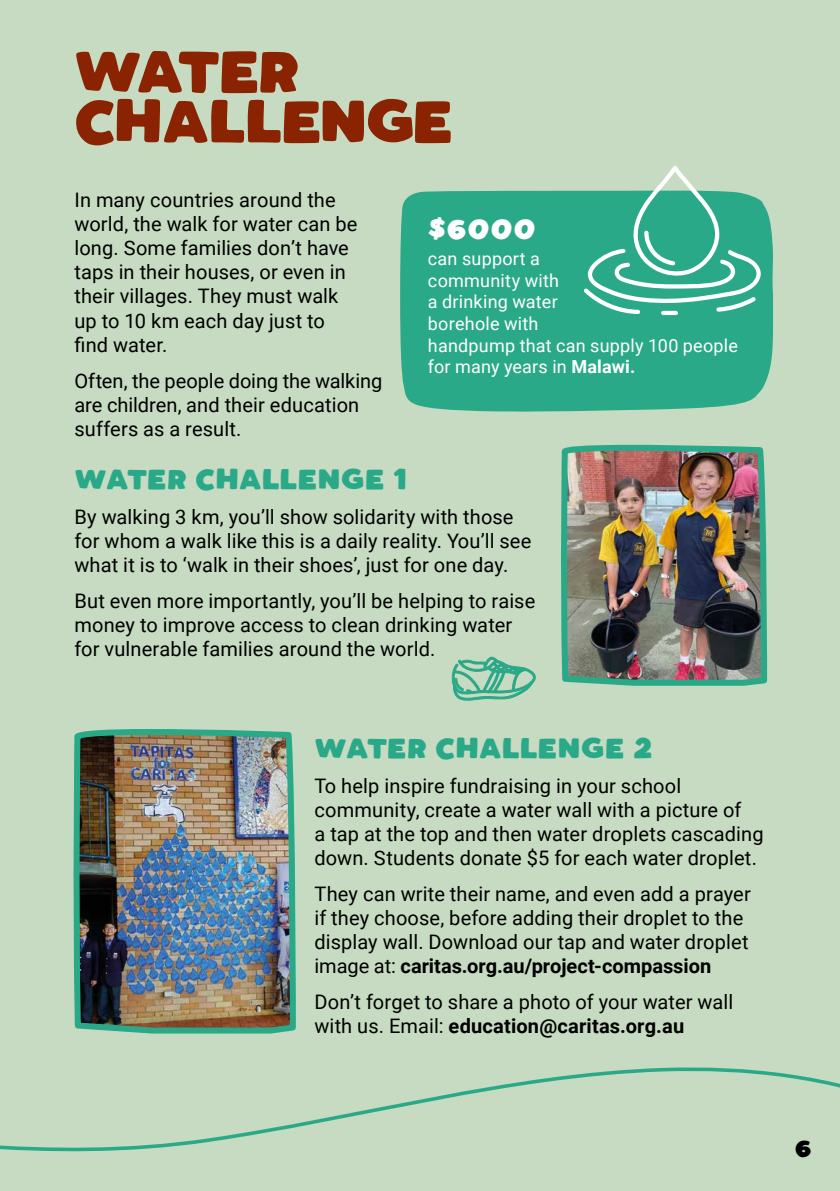
<style>
.page{position:relative;width:840px;height:1191px;background:#fff}
.page>*{position:absolute;margin:0;border:0;box-sizing:border-box;transform-origin:0 0}
.t1{font:80px "Watermelon ILTD";letter-spacing:-.02em;color:#892301}
.t2{font:38px "Watermelon ILTD";color:#2aa988}
.t3{font:38px "Watermelon ILTD";color:#fff}
.t4{font:32px "Watermelon ILTD";color:#000}
.t5{font:20px/24px "Roboto";letter-spacing:.005em;color:#000}
.t6{font:18px/21.6px "Roboto";letter-spacing:.01em;color:#fff}
.s1{font-weight:700}
</style>
<div class="page">
<div style="left:0;top:0;width:839px;height:1191px;background:#c6dbc1"></div>
<div style="left:400px;top:191px;width:372px;height:221px;background:#2aa988"></div>
<svg style="left:0;top:1067px;width:839px;height:85px"></svg>
<svg style="left:579px;top:166px;width:181px;height:151px"></svg>
<img style="left:561px;top:444px;width:207px;height:242px">
<img style="left:73px;top:729px;width:223px;height:305px">
<svg style="left:451px;top:656px;width:85px;height:45px"></svg>
<h1 class="t1" style="left:74px;top:42px;width:227px">WATER</h1>
<h1 class="t1" style="left:74px;top:92px;width:380px">CHALLENGE</h1>
<p class="t5" style="left:74px;top:188px;width:284px">In many countries around the world, the walk for water can be long. Some families don’t have taps in their houses, or even in their villages. They must walk up to 10 km each day just to find water.</p>
<p class="t5" style="left:74px;top:368px;width:309px">Often, the people doing the walking are children, and their education suffers as a result.</p>
<h2 class="t2" style="left:74px;top:465px;width:334px">WATER CHALLENGE 1</h2>
<p class="t5" style="left:74px;top:504px;width:458px">By walking 3 km, you’ll show solidarity with those for whom a walk like this is a daily reality. You’ll see what it is to ‘walk in their shoes’, just for one day.</p>
<p class="t5" style="left:74px;top:588px;width:462px">But even more importantly, you’ll be helping to raise money to improve access to clean drinking water for vulnerable families around the world.</p>
<h2 class="t3" style="left:427px;top:215px;width:110px">$6000</h2>
<p class="t6" style="left:427px;top:247px;width:311px">can support a<br>community with<br>a drinking water<br>borehole with<br>handpump that can supply 100 people for many years in <span class="s1">Malawi.</span></p>
<h2 class="t2" style="left:314px;top:734px;width:340px">WATER CHALLENGE 2</h2>
<p class="t5" style="left:314px;top:773px;width:450px">To help inspire fundraising in your school community, create a water wall with a picture of<br>a tap at the top and then water droplets cascading down. Students donate $5 for each water droplet.</p>
<p class="t5" style="left:314px;top:881px;width:437px">They can write their name, and even add a prayer if they choose, before adding their droplet to the display wall. Download our tap and water droplet image at: <span class="s1">caritas.org.au/project-compassion</span></p>
<p class="t5" style="left:314px;top:989px;width:420px">Don’t forget to share a photo of your water wall with us. Email: <span class="s1">education@caritas.org.au</span></p>
<h3 class="t4" style="left:793px;top:1137px;width:20px">6</h3>
</div>
